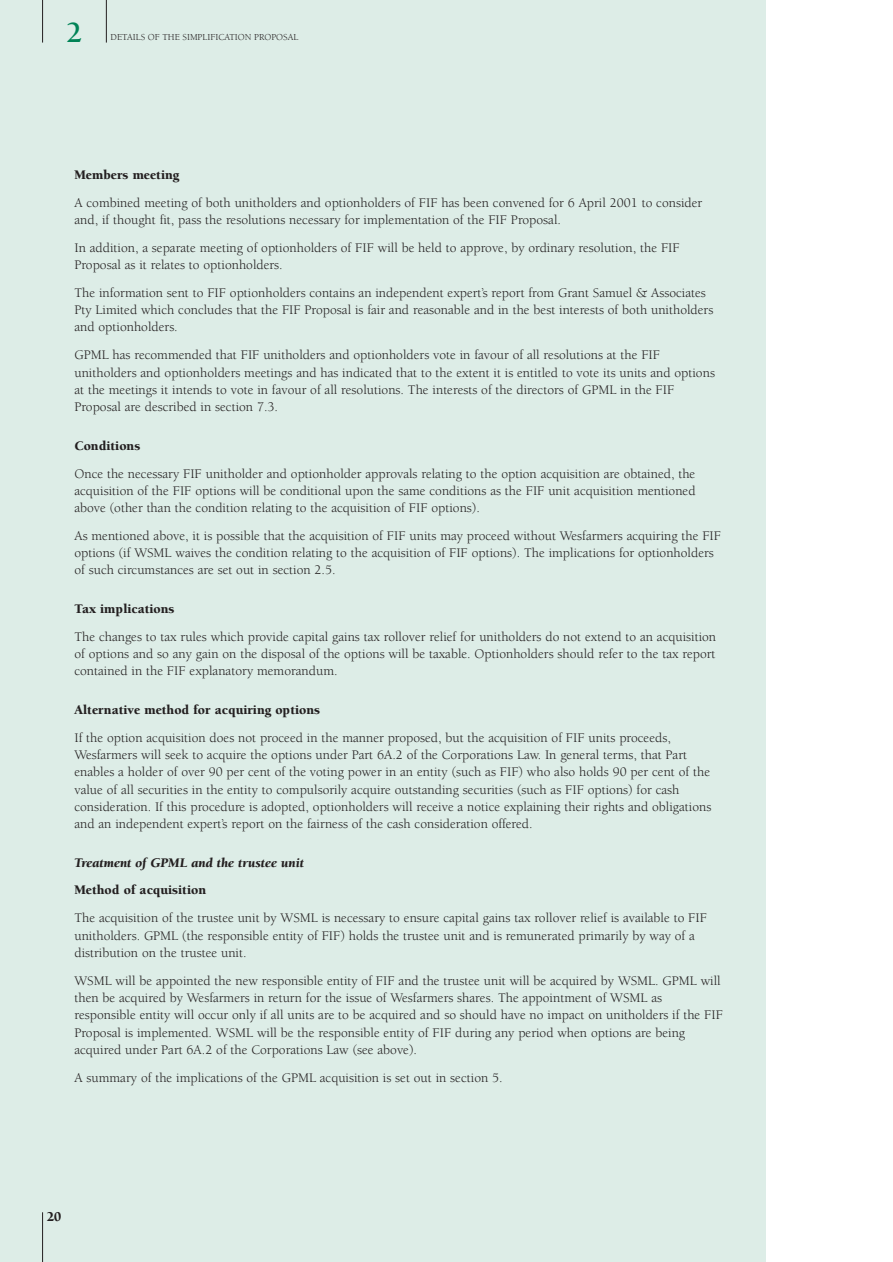
<style>
.page{position:relative;width:893px;height:1262px;background:#fff}
.page>*{position:absolute;margin:0;border:0;box-sizing:border-box;transform-origin:0 0}
.t1{font:700 30px "Berkeley";color:#008356}
.t2{font:900 13.8px "Berkeley";color:#231f20}
.t3{font:13.5px/17.2px "Berkeley";color:#231f20}
.t4{font:900 13.5px "Berkeley";color:#231f20}
.t5{font:italic 900 13.5px "Berkeley";color:#231f20}
.t6{font:9.3px "Berkeley";color:#231f20}
</style>
<div class="page">
<div style="left:0;top:0;width:765px;height:1262px;background:#ddede7"></div>
<hr style="left:42px;top:1212px;width:1px;height:50px;background:#231f20">
<hr style="left:42px;top:0;width:1px;height:43px;background:#231f20">
<hr style="left:106px;top:0;width:1px;height:43px;background:#231f20">
<h1 class="t1" style="left:66px;top:21px;width:18px">2</h1>
<p class="t6" style="left:111px;top:34px;width:189px">DETAILS OF THE SIMPLIFICATION PROPOSAL</p>
<p class="t4" style="left:74px;top:169px;width:106px">Members meeting</p>
<p class="t3" style="left:74px;top:195px;width:629px">A combined meeting of both unitholders and optionholders of FIF has been convened for 6 April 2001 to consider and, if thought fit, pass the resolutions necessary for implementation of the FIF Proposal.</p>
<p class="t3" style="left:74px;top:240px;width:606px">In addition, a separate meeting of optionholders of FIF will be held to approve, by ordinary resolution, the FIF<br>Proposal as it relates to optionholders.</p>
<p class="t3" style="left:74px;top:285px;width:640px">The information sent to FIF optionholders contains an independent expert’s report from Grant Samuel &amp; Associates<br>Pty Limited which concludes that the FIF Proposal is fair and reasonable and in the best interests of both unitholders and optionholders.</p>
<p class="t3" style="left:74px;top:348px;width:642px">GPML has recommended that FIF unitholders and optionholders vote in favour of all resolutions at the FIF unitholders and optionholders meetings and has indicated that to the extent it is entitled to vote its units and options at the meetings it intends to vote in favour of all resolutions. The interests of the directors of GPML in the FIF Proposal are described in section 7.3.</p>
<p class="t4" style="left:74px;top:440px;width:67px">Conditions</p>
<p class="t3" style="left:74px;top:466px;width:622px;text-align:justify">Once the necessary FIF unitholder and optionholder approvals relating to the option acquisition are obtained, the acquisition of the FIF options will be conditional upon the same conditions as the FIF unit acquisition mentioned above (other than the condition relating to the acquisition of FIF options).</p>
<p class="t3" style="left:74px;top:528px;width:648px">As mentioned above, it is possible that the acquisition of FIF units may proceed without Wesfarmers acquiring the FIF options (if WSML waives the condition relating to the acquisition of FIF options). The implications for optionholders of such circumstances are set out in section 2.5.</p>
<p class="t4" style="left:74px;top:603px;width:102px">Tax implications</p>
<p class="t3" style="left:74px;top:629px;width:643px;text-align:justify">The changes to tax rules which provide capital gains tax rollover relief for unitholders do not extend to an acquisition of options and so any gain on the disposal of the options will be taxable. Optionholders should refer to the tax report contained in the FIF explanatory memorandum.</p>
<p class="t4" style="left:74px;top:704px;width:247px">Alternative method for acquiring options</p>
<p class="t3" style="left:74px;top:730px;width:638px">If the option acquisition does not proceed in the manner proposed, but the acquisition of FIF units proceeds, Wesfarmers will seek to acquire the options under Part 6A.2 of the Corporations Law. In general terms, that Part enables a holder of over 90 per cent of the voting power in an entity (such as FIF) who also holds 90 per cent of the value of all securities in the entity to compulsorily acquire outstanding securities (such as FIF options) for cash consideration. If this procedure is adopted, optionholders will receive a notice explaining their rights and obligations and an independent expert’s report on the fairness of the cash consideration offered.</p>
<p class="t5" style="left:74px;top:857px;width:231px">Treatment of GPML and the trustee unit</p>
<p class="t4" style="left:74px;top:885px;width:133px">Method of acquisition</p>
<p class="t3" style="left:74px;top:910px;width:634px">The acquisition of the trustee unit by WSML is necessary to ensure capital gains tax rollover relief is available to FIF unitholders. GPML (the responsible entity of FIF) holds the trustee unit and is remunerated primarily by way of a distribution on the trustee unit.</p>
<p class="t3" style="left:74px;top:973px;width:650px">WSML will be appointed the new responsible entity of FIF and the trustee unit will be acquired by WSML. GPML will then be acquired by Wesfarmers in return for the issue of Wesfarmers shares. The appointment of WSML as responsible entity will occur only if all units are to be acquired and so should have no impact on unitholders if the FIF Proposal is implemented. WSML will be the responsible entity of FIF during any period when options are being acquired under Part 6A.2 of the Corporations Law (see above).</p>
<p class="t3" style="left:74px;top:1070px;width:429px">A summary of the implications of the GPML acquisition is set out in section 5.</p>
<p class="t2" style="left:47px;top:1211px;width:16px">20</p>
</div>
